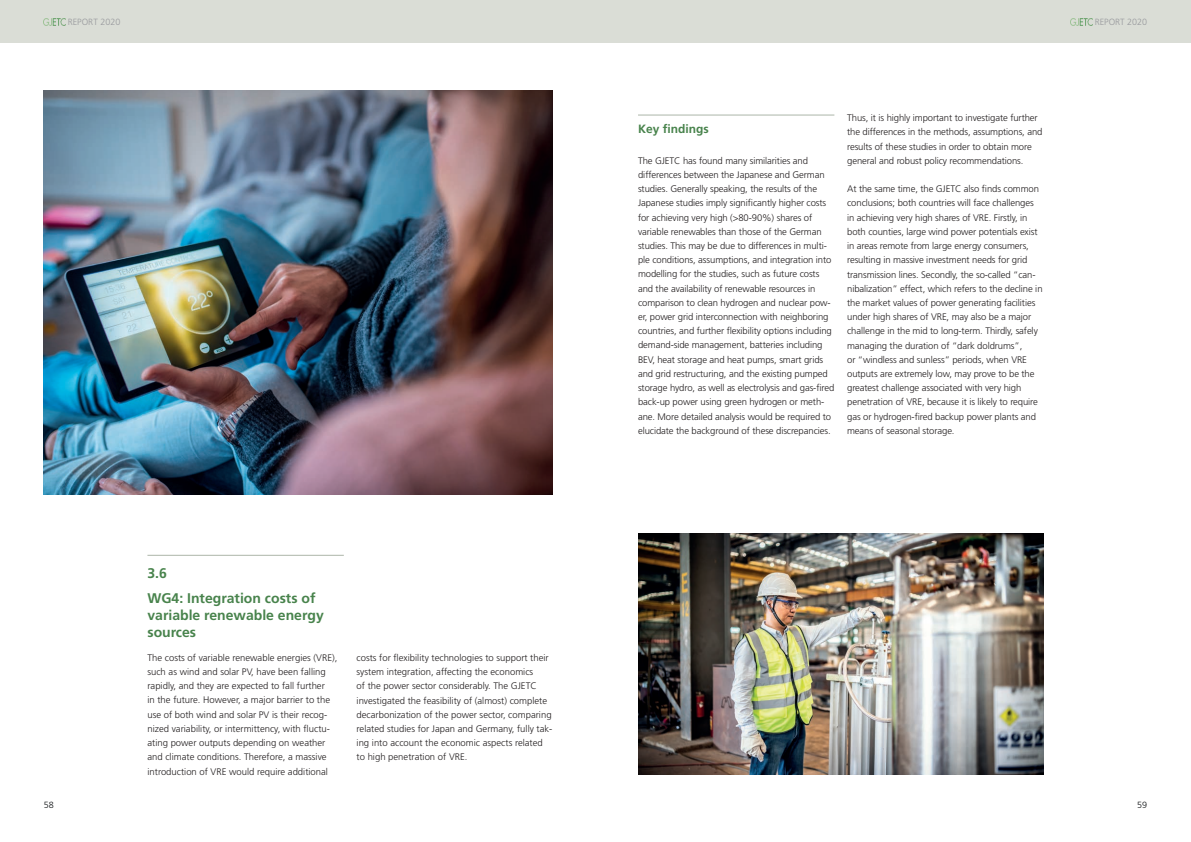
<style>
.page{position:relative;width:1191px;height:842px;background:#fff}
.page>*{position:absolute;margin:0;border:0;box-sizing:border-box;transform-origin:0 0}
.t1{font:700 14px/24.8px "Frutiger";color:#48834c}
.t2{font:700 12px "Frutiger";color:#48834c}
.t3{font:300 9.5px/14.2px "Frutiger";letter-spacing:-.01em;color:#231f20}
.t4{font:300 9px "Frutiger";color:#98999d}
.t5{font:300 9px "Frutiger";color:#101315}
</style>
<div class="page">
<div style="left:595px;top:0;width:596px;height:43px;background:#daddd6"></div>
<img style="left:1070px;top:19px;width:22px;height:6px">
<div style="left:0;top:0;width:595px;height:43px;background:#daddd6"></div>
<img style="left:44px;top:19px;width:21px;height:6px">
<img style="left:44px;top:91px;width:509px;height:403px">
<hr style="left:147px;top:555px;width:197px;height:1px;background:#acb5a8">
<hr style="left:638px;top:115px;width:196px;height:1px;background:#acb5a8">
<img style="left:638px;top:533px;width:405px;height:241px">
<p class="t4" style="left:68px;top:17px;width:54px">REPORT 2020</p>
<p class="t4" style="left:1094px;top:17px;width:54px">REPORT 2020</p>
<h1 class="t1" style="left:147px;top:561px;width:170px">3.6<br>WG4: Integration costs of</h1>
<h1 class="t1" style="left:147px;top:606px;width:178px;line-height:16.8px">variable renewable energy sources</h1>
<p class="t3" style="left:147px;top:650px;width:191px">The costs of variable renewable energies (VRE), such as wind and solar PV, have been falling rapidly, and they are expected to fall further<br>in the future. However, a major barrier to the use of both wind and solar PV is their recog&shy;nized variability, or intermittency, with fluctu&shy;ating power outputs depending on weather and climate conditions. Therefore, a massive introduction of VRE would require additional</p>
<p class="t3" style="left:356px;top:650px;width:197px">costs for flexibility technologies to support their system integration, affecting the economics<br>of the power sector considerably. The GJETC investigated the feasibility of (almost) complete decarbonization of the power sector, comparing related studies for Japan and Germany, fully tak&shy;ing into account the economic aspects related to high penetration of VRE.</p>
<p class="t2" style="left:638px;top:122px;width:72px">Key findings</p>
<p class="t3" style="left:638px;top:153px;width:198px">The GJETC has found many similarities and differences between the Japanese and German studies. Generally speaking, the results of the Japanese studies imply significantly higher costs for achieving very high (&gt;80-90%) shares of variable renewables than those of the German studies. This may be due to differences in multi&shy;ple conditions, assumptions, and integration into modelling for the studies, such as future costs and the availability of renewable resources in comparison to clean hydrogen and nuclear pow&shy;er, power grid interconnection with neighboring countries, and further flexibility options including demand-side management, batteries including BEV, heat storage and heat pumps, smart grids and grid restructuring, and the existing pumped storage hydro, as well as electrolysis and gas-fired back-up power using green hydrogen or meth&shy;ane. More detailed analysis would be required to elucidate the background of these discrepancies.</p>
<p class="t3" style="left:847px;top:111px;width:197px">Thus, it is highly important to investigate further the differences in the methods, assumptions, and results of these studies in order to obtain more general and robust policy recommendations.</p>
<p class="t3" style="left:847px;top:182px;width:197px">At the same time, the GJETC also finds common conclusions; both countries will face challenges in achieving very high shares of VRE. Firstly, in both counties, large wind power potentials exist in areas remote from large energy consumers, resulting in massive investment needs for grid transmission lines. Secondly, the so-called “can&shy;nibalization” effect, which refers to the decline in the market values of power generating facilities under high shares of VRE, may also be a major challenge in the mid to long-term. Thirdly, safely managing the duration of “dark doldrums”,<br>or “windless and sunless” periods, when VRE outputs are extremely low, may prove to be the greatest challenge associated with very high penetration of VRE, because it is likely to require gas or hydrogen-fired backup power plants and means of seasonal storage.</p>
<p class="t5" style="left:44px;top:800px;width:12px">58</p>
<p class="t5" style="left:1137px;top:800px;width:12px">59</p>
</div>
